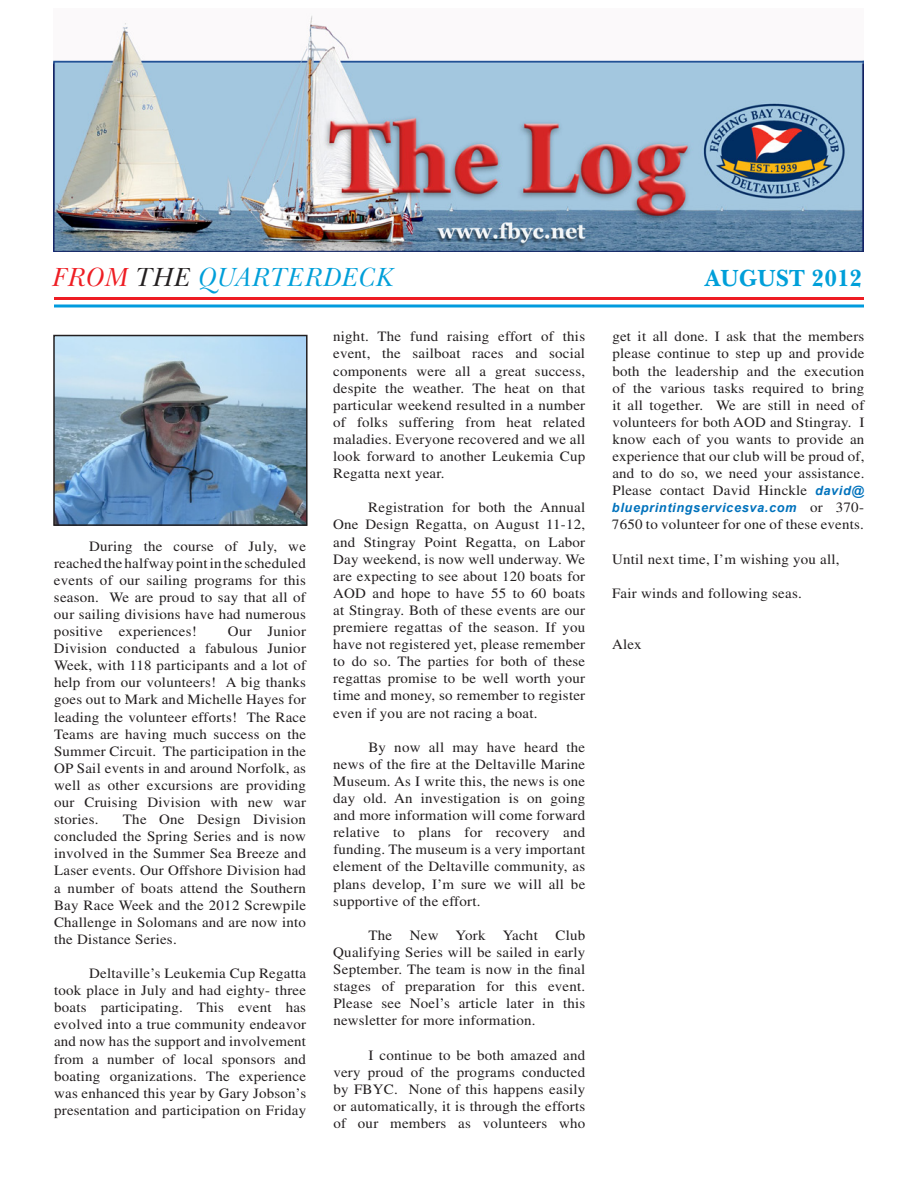
<style>
.page{position:relative;width:918px;height:1188px;background:#fff}
.page>*{position:absolute;margin:0;border:0;box-sizing:border-box;transform-origin:0 0}
.t1{font:italic 27px "Baskerville BT";color:#009fd9;scale:.96 1}
.t2{font:700 24px "Baskerville BT";color:#009fd9;scale:.96 1}
.t3{font:14.25px/17.1px "Times";letter-spacing:.015em;color:#231f20;text-align:justify;scale:1.05 1}
.t4{font:italic 700 12.75px "Arial";letter-spacing:.05em;color:#0072bc}
.s1{color:#ee1d23}
.s2{color:#231f20}
.s3{font-family:"Arial";font-weight:700;font-style:italic;font-size:12.75px;color:#0072bc}
.s4{font-family:"Times";font-weight:400;font-style:normal;font-size:14.25px;color:#231f20}
</style>
<div class="page">
<hr style="left:54px;top:304px;width:810px;height:3px;background:#009bde">
<hr style="left:54px;top:297px;width:810px;height:3px;background:#ee1d23">
<img style="left:53px;top:15px;width:810px;height:237px">
<img style="left:56px;top:338px;width:249px;height:185px">
<div style="left:53px;top:335px;width:255px;height:191px;border:2px solid #231f20"></div>
<h1 class="t1" style="left:52px;top:260px;width:358px"><span class="s1">FROM</span> <span class="s2">THE</span> QUARTERDECK</h1>
<h2 class="t2" style="left:705px;top:263px;width:166px">AUGUST 2012</h2>
<p class="t3" style="left:54px;top:537px;width:242px;text-indent:35px">During the course of July, we reached the halfway pointin the scheduled events of our sailing programs for this season. We are proud to say that all of our sailing divisions have had numerous positive experiences!</p>
<p class="t3" style="left:54px;top:623px;width:242px;text-indent:174px">Our Junior Division conducted a fabulous Junior Week, with 118 participants and a lot of help from our volunteers! A big thanks goes out to Mark and Michelle Hayes for leading the volunteer efforts! The Race Teams are having much success on the Summer Circuit. The participation in the OP Sail events in and around Norfolk, as well as other excursions are providing our Cruising Division with new war stories.</p>
<p class="t3" style="left:54px;top:811px;width:242px;text-indent:69px">The One Design Division concluded the Spring Series and is now involved in the Summer Sea Breeze and Laser events. Our Offshore Division had a number of boats attend the Southern Bay Race Week and the 2012 Screwpile Challenge in Solomans and are now into the Distance Series.</p>
<p class="t3" style="left:54px;top:965px;width:242px;text-indent:35px">Deltaville’s Leukemia Cup Regatta took place in July and had eighty- three boats participating. This event has evolved into a true community endeavor and now has the support and involvement from a number of local sponsors and boating organizations. The experience was enhanced this year by Gary Jobson’s presentation and participation on Friday</p>
<p class="t3" style="left:333px;top:328px;width:242px">night. The fund raising effort of this event, the sailboat races and social components were all a great success, despite the weather. The heat on that particular weekend resulted in a number of folks suffering from heat related maladies. Everyone recovered and we all look forward to another Leukemia Cup Regatta next year.</p>
<p class="t3" style="left:333px;top:499px;width:242px;text-indent:35px">Registration for both the Annual One Design Regatta, on August 11-12, and Stingray Point Regatta, on Labor Day weekend, is now well underway. We are expecting to see about 120 boats for AOD and hope to have 55 to 60 boats at Stingray. Both of these events are our premiere regattas of the season. If you have not registered yet, please remember to do so. The parties for both of these regattas promise to be well worth your time and money, so remember to register even if you are not racing a boat.</p>
<p class="t3" style="left:333px;top:738px;width:242px;text-indent:35px">By now all may have heard the news of the fire at the Deltaville Marine Museum. As I write this, the news is one day old. An investigation is on going and more information will come forward relative to plans for recovery and funding. The museum is a very important element of the Deltaville community, as plans develop, I’m sure we will all be supportive of the effort.</p>
<p class="t3" style="left:333px;top:926px;width:242px;text-indent:35px">The New York Yacht Club Qualifying Series will be sailed in early September. The team is now in the final stages of preparation for this event.<br>Please see Noel’s article later in this newsletter for more information.</p>
<p class="t3" style="left:333px;top:1046px;width:242px;text-indent:35px">I continue to be both amazed and very proud of the programs conducted by FBYC. None of this happens easily or automatically, it is through the efforts of our members as volunteers who</p>
<p class="t3" style="left:612px;top:328px;width:242px">get it all done. I ask that the members please continue to step up and provide both the leadership and the execution of the various tasks required to bring it all together. We are still in need of volunteers for both AOD and Stingray. I know each of you wants to provide an experience that our club will be proud of, and to do so, we need your assistance.<br>Please contact David Hinckle <span class="s3">david@</span></p>
<p class="t4" style="left:612px;top:501px;width:254px">blueprintingservicesva.com <span class="s4">or 370-</span></p>
<p class="t3" style="left:612px;top:516px;width:242px">7650 to volunteer for one of these events.</p>
<p class="t3" style="left:612px;top:550px;width:218px">Until next time, I’m wishing you all,</p>
<p class="t3" style="left:612px;top:584px;width:182px">Fair winds and following seas.</p>
<p class="t3" style="left:612px;top:636px;width:30px">Alex</p>
</div>
